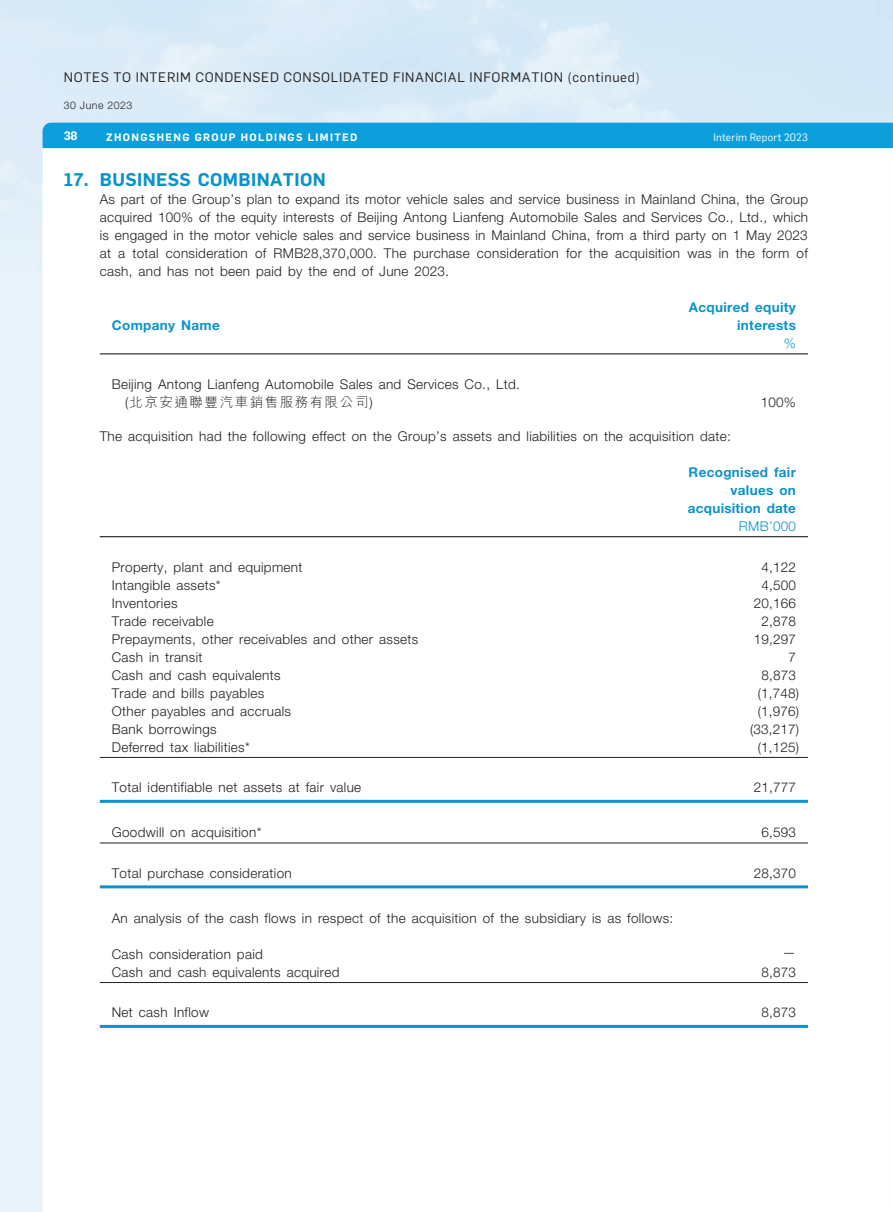
<style>
.page{position:relative;width:893px;height:1212px;background:#e7f2fa}
.page>*{position:absolute;margin:0;border:0;box-sizing:border-box;transform-origin:0 0}
._03_H1{font:600 18px "Flama";letter-spacing:.02em;color:#0a93cb}
._01_Body_Text{font:300 13.5px/18px "Helvetica Neue LT Std";letter-spacing:.025em;color:#231f20;text-align:justify}
._15_Table_Stub{font:300 13.5px/18px "Helvetica Neue LT Std";letter-spacing:.025em;color:#231f20}
._01_Body_Text-2{font:700 13.5px/18px "Helvetica Neue LT Std";letter-spacing:.025em;color:#0a93cb;text-align:right}
.t1{font:13.5px "Flama";letter-spacing:.05em;color:#231f20}
._01_Body_Text-3{font:300 13.5px "Helvetica Neue LT Std";letter-spacing:.02em;color:#0a93cb}
.t2{font:600 12px "Flama";color:#fff}
.t3{font:600 10.5px "Flama";letter-spacing:.13em;color:#fff}
.t4{font:10.5px "Flama";letter-spacing:.02em;color:#fff}
.t5{font:300 10.5px "Helvetica Neue LT Std";letter-spacing:.05em;color:#231f20}
.s1{font-family:"M Hei HK"}
</style>
<div class="page">
<img style="left:0;top:0;width:893px;height:351px">
<div style="left:43px;top:148px;width:850px;height:1064px;background:#fff"></div>
<div style="left:43px;top:123px;width:850px;height:25px;background:#0c9fdc"></div>
<hr style="left:100px;top:353px;width:588px;height:1px;background:#231f20">
<hr style="left:688px;top:353px;width:120px;height:1px;background:#231f20">
<hr style="left:100px;top:536px;width:588px;height:1px;background:#231f20">
<hr style="left:688px;top:536px;width:120px;height:1px;background:#231f20">
<hr style="left:100px;top:757px;width:588px;height:1px;background:#231f20">
<hr style="left:688px;top:757px;width:120px;height:1px;background:#231f20">
<hr style="left:100px;top:800px;width:588px;height:3px;background:#0a93cb">
<hr style="left:688px;top:800px;width:120px;height:3px;background:#0a93cb">
<hr style="left:100px;top:842px;width:588px;height:1px;background:#231f20">
<hr style="left:688px;top:842px;width:120px;height:1px;background:#231f20">
<hr style="left:100px;top:885px;width:588px;height:3px;background:#0a93cb">
<hr style="left:688px;top:885px;width:120px;height:3px;background:#0a93cb">
<hr style="left:100px;top:982px;width:588px;height:1px;background:#231f20">
<hr style="left:688px;top:982px;width:120px;height:1px;background:#231f20">
<hr style="left:100px;top:1025px;width:588px;height:3px;background:#0a93cb">
<hr style="left:688px;top:1025px;width:120px;height:3px;background:#0a93cb">
<p class="t1" style="left:64px;top:68px;width:578px">NOTES TO INTERIM CONDENSED CONSOLIDATED FINANCIAL INFORMATION (continued)</p>
<p class="t5" style="left:64px;top:98px;width:70px">30 June 2023</p>
<p class="t2" style="left:64px;top:127px;width:15px">38</p>
<p class="t3" style="left:106px;top:130px;width:253px">ZHONGSHENG GROUP HOLDINGS LIMITED</p>
<p class="t4" style="left:713px;top:130px;width:96px">Interim Report 2023</p>
<p class="_03_H1" style="left:64px;top:167px;width:263px">17. BUSINESS COMBINATION</p>
<p class="_01_Body_Text" style="left:100px;top:190px;width:710px">As part of the Group’s plan to expand its motor vehicle sales and service business in Mainland China, the Group acquired 100% of the equity interests of Beijing Antong Lianfeng Automobile Sales and Services Co., Ltd., which is engaged in the motor vehicle sales and service business in Mainland China, from a third party on 1 May 2023 at a total consideration of RMB28,370,000. The purchase consideration for the acquisition was in the form of cash, and has not been paid by the end of June 2023.</p>
<p class="_01_Body_Text-2" style="left:112px;top:316px;width:110px">Company Name</p>
<p class="_15_Table_Stub" style="left:125px;top:375px;width:396px;text-indent:-14px">Beijing Antong Lianfeng Automobile Sales and Services Co., Ltd. (<span class="s1">北京安通聯豐汽車銷售服務有限公司</span>)</p>
<p class="_01_Body_Text-2" style="left:689px;top:298px;width:109px">Acquired equity interests</p>
<p class="_01_Body_Text-3" style="left:784px;top:335px;width:14px">%</p>
<p class="_01_Body_Text" style="left:761px;top:393px;width:37px">100%</p>
<p class="_01_Body_Text" style="left:100px;top:427px;width:632px">The acquisition had the following effect on the Group’s assets and liabilities on the acquisition date:</p>
<p class="_01_Body_Text-2" style="left:688px;top:463px;width:110px">Recognised fair values on acquisition date</p>
<p class="_01_Body_Text-3" style="left:739px;top:518px;width:59px">RMB’000</p>
<p class="_15_Table_Stub" style="left:112px;top:557px;width:192px">Property, plant and equipment</p>
<p class="_01_Body_Text" style="left:761px;top:557px;width:36px">4,122</p>
<p class="_15_Table_Stub" style="left:112px;top:575px;width:110px">Intangible assets*</p>
<p class="_01_Body_Text" style="left:761px;top:575px;width:36px">4,500</p>
<p class="_15_Table_Stub" style="left:112px;top:593px;width:67px">Inventories</p>
<p class="_01_Body_Text" style="left:754px;top:593px;width:44px">20,166</p>
<p class="_15_Table_Stub" style="left:112px;top:611px;width:104px">Trade receivable</p>
<p class="_01_Body_Text" style="left:761px;top:611px;width:36px">2,878</p>
<p class="_15_Table_Stub" style="left:112px;top:629px;width:308px">Prepayments, other receivables and other assets</p>
<p class="_01_Body_Text" style="left:754px;top:629px;width:44px">19,297</p>
<p class="_15_Table_Stub" style="left:112px;top:647px;width:92px">Cash in transit</p>
<p class="_01_Body_Text" style="left:788px;top:647px;width:9px">7</p>
<p class="_15_Table_Stub" style="left:112px;top:665px;width:170px">Cash and cash equivalents</p>
<p class="_01_Body_Text" style="left:761px;top:665px;width:36px">8,873</p>
<p class="_15_Table_Stub" style="left:112px;top:683px;width:154px">Trade and bills payables</p>
<p class="_01_Body_Text" style="left:758px;top:683px;width:43px">(1,748)</p>
<p class="_15_Table_Stub" style="left:112px;top:701px;width:181px">Other payables and accruals</p>
<p class="_01_Body_Text" style="left:758px;top:701px;width:43px">(1,976)</p>
<p class="_15_Table_Stub" style="left:112px;top:719px;width:106px">Bank borrowings</p>
<p class="_01_Body_Text" style="left:750px;top:719px;width:51px">(33,217)</p>
<p class="_15_Table_Stub" style="left:112px;top:737px;width:139px">Deferred tax liabilities*</p>
<p class="_01_Body_Text" style="left:758px;top:737px;width:43px">(1,125)</p>
<p class="_15_Table_Stub" style="left:112px;top:778px;width:251px">Total identifiable net assets at fair value</p>
<p class="_01_Body_Text" style="left:754px;top:778px;width:44px">21,777</p>
<p class="_15_Table_Stub" style="left:112px;top:823px;width:151px">Goodwill on acquisition*</p>
<p class="_01_Body_Text" style="left:761px;top:823px;width:36px">6,593</p>
<p class="_15_Table_Stub" style="left:112px;top:863px;width:182px">Total purchase consideration</p>
<p class="_01_Body_Text" style="left:754px;top:863px;width:44px">28,370</p>
<p class="_15_Table_Stub" style="left:112px;top:908px;width:563px">An analysis of the cash flows in respect of the acquisition of the subsidiary is as follows:</p>
<p class="_15_Table_Stub" style="left:112px;top:944px;width:153px">Cash consideration paid</p>
<p class="_01_Body_Text" style="left:782px;top:943px;width:15px">—</p>
<p class="_15_Table_Stub" style="left:112px;top:962px;width:229px">Cash and cash equivalents acquired</p>
<p class="_01_Body_Text" style="left:761px;top:962px;width:36px">8,873</p>
<p class="_15_Table_Stub" style="left:112px;top:1003px;width:99px">Net cash Inflow</p>
<p class="_01_Body_Text" style="left:761px;top:1003px;width:36px">8,873</p>
</div>
